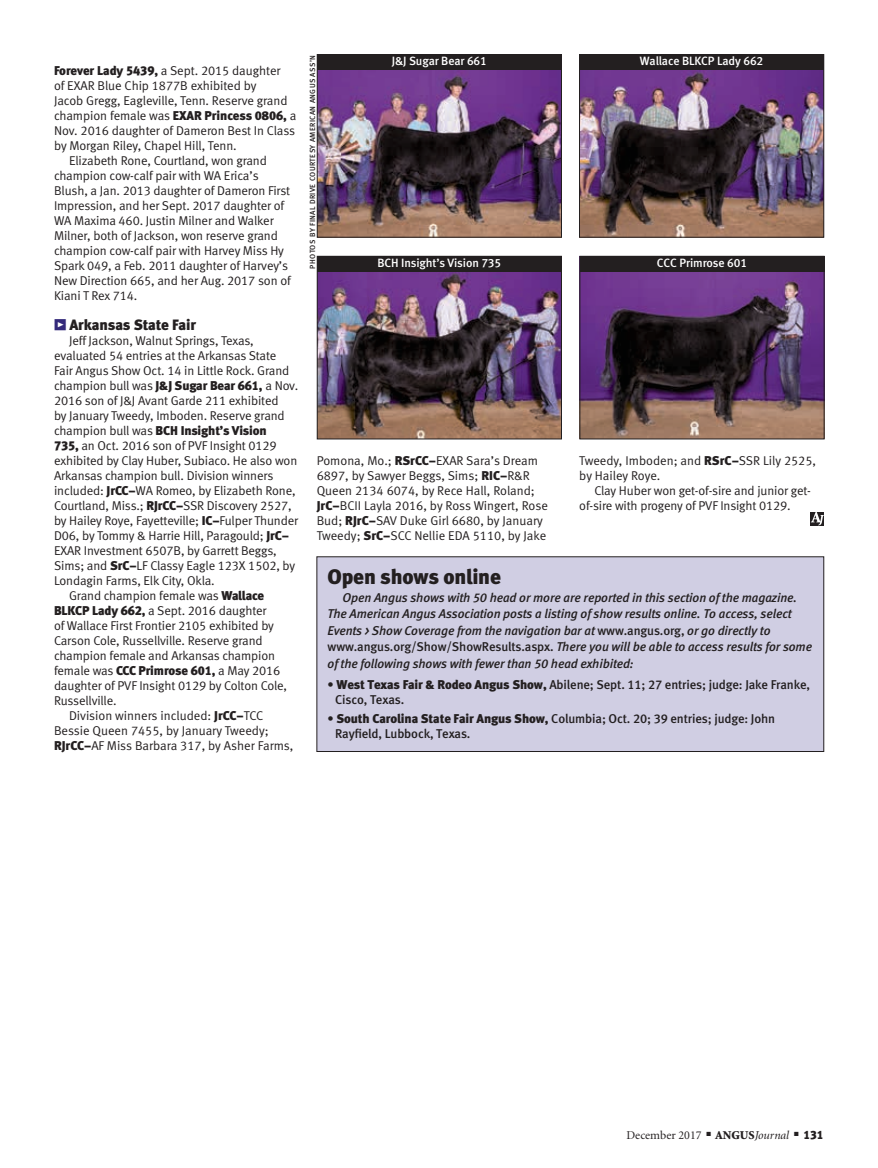
<style>
.page{position:relative;width:878px;height:1168px;background:#fff}
.page>*{position:absolute;margin:0;border:0;box-sizing:border-box;transform-origin:0 0}
.subhead{font:21px "Meta Black LF";letter-spacing:-.01em;color:#231f20}
.Test_heading{font:15px "Meta Black LF";letter-spacing:-.01em;color:#231f20}
.Test_copy{font:12.75px/15px "Meta Normal LF";letter-spacing:-.01em;color:#231f20}
.column_intro{font:italic 12.75px/16.5px "Meta Medium LF";letter-spacing:-.01em;color:#231f20}
.cutlines{font:12.75px/15px "Meta Medium LF";letter-spacing:-.01em;color:#231f20}
.White_animal_name{font:12px "Meta Medium LF";letter-spacing:-.01em;color:#fff}
.t1{font:12px "Minion";color:#231f20}
.photo_credit{font:7.5px "Meta Medium LF";letter-spacing:.05em;color:#231f20}
.s1{font-family:"Meta Black LF"}
.s2{font-family:"Meta Black Caps Expert";color:#342a7b}
.s3{font-style:normal}
.s4{font-weight:900}
.s5{font-style:italic}
</style>
<div class="page">
<svg style="left:810px;top:512px;width:14px;height:13px"></svg>
<img style="left:319px;top:69px;width:240px;height:166px">
<div style="left:317px;top:54px;width:244px;height:183px;border:1px solid #231f20"></div>
<div style="left:317px;top:54px;width:244px;height:15px;background:#231f20"></div>
<img style="left:581px;top:271px;width:241px;height:166px">
<div style="left:579px;top:256px;width:245px;height:183px;border:1px solid #231f20"></div>
<div style="left:579px;top:256px;width:245px;height:15px;background:#231f20"></div>
<img style="left:319px;top:271px;width:240px;height:166px">
<div style="left:317px;top:256px;width:244px;height:183px;border:1px solid #231f20"></div>
<div style="left:317px;top:256px;width:244px;height:15px;background:#231f20"></div>
<img style="left:581px;top:69px;width:241px;height:166px">
<div style="left:579px;top:54px;width:245px;height:183px;border:1px solid #231f20"></div>
<div style="left:579px;top:54px;width:245px;height:15px;background:#231f20"></div>
<div style="left:317px;top:557px;width:506px;height:194px;background:#d0cee3"></div>
<div style="left:316px;top:556px;width:508px;height:196px;border:1px solid #231f20"></div>
<p class="Test_copy" style="left:54px;top:63px;width:244px"><span class="s1">Forever Lady 5439,</span> a Sept. 2015 daughter<br>of EXAR Blue Chip 1877B exhibited by<br>Jacob Gregg, Eagleville, Tenn. Reserve grand champion female was <span class="s1">EXAR Princess 0806,</span> a Nov. 2016 daughter of Dameron Best In Class by Morgan Riley, Chapel Hill, Tenn.</p>
<p class="Test_copy" style="left:54px;top:153px;width:238px;text-indent:15px">Elizabeth Rone, Courtland, won grand champion cow-calf pair with WA Erica’s Blush, a Jan. 2013 daughter of Dameron First Impression, and her Sept. 2017 daughter of WA Maxima 460. Justin Milner and Walker Milner, both of Jackson, won reserve grand champion cow-calf pair with Harvey Miss Hy Spark 049, a Feb. 2011 daughter of Harvey’s New Direction 665, and her Aug. 2017 son of Kiani T Rex 714.</p>
<p class="Test_heading" style="left:54px;top:316px;width:143px"><span class="s2">z</span> Arkansas State Fair</p>
<p class="Test_copy" style="left:54px;top:333px;width:246px;text-indent:15px">Jeff Jackson, Walnut Springs, Texas, evaluated 54 entries at the Arkansas State Fair Angus Show Oct. 14 in Little Rock. Grand champion bull was <span class="s1">J&amp;J Sugar Bear 661,</span> a Nov.<br>2016 son of J&amp;J Avant Garde 211 exhibited<br>by January Tweedy, Imboden. Reserve grand champion bull was <span class="s1">BCH Insight’s Vision<br>735,</span> an Oct. 2016 son of PVF Insight 0129 exhibited by Clay Huber, Subiaco. He also won Arkansas champion bull. Division winners included: <span class="s1">JrCC–</span>WA Romeo, by Elizabeth Rone, Courtland, Miss.; <span class="s1">RJrCC–</span>SSR Discovery 2527, by Hailey Roye, Fayetteville; <span class="s1">IC–</span>Fulper Thunder D06, by Tommy &amp; Harrie Hill, Paragould; <span class="s1">JrC– </span>EXAR Investment 6507B, by Garrett Beggs, Sims; and <span class="s1">SrC–</span>LF Classy Eagle 123X 1502, by Londagin Farms, Elk City, Okla.</p>
<p class="Test_copy" style="left:54px;top:588px;width:235px;text-indent:15px">Grand champion female was <span class="s1">Wallace BLKCP Lady 662,</span> a Sept. 2016 daughter<br>of Wallace First Frontier 2105 exhibited by Carson Cole, Russellville. Reserve grand champion female and Arkansas champion female was <span class="s1">CCC Primrose 601,</span> a May 2016 daughter of PVF Insight 0129 by Colton Cole, Russellville.</p>
<p class="Test_copy" style="left:54px;top:708px;width:241px;text-indent:15px">Division winners included: <span class="s1">JrCC–</span>TCC<br>Bessie Queen 7455, by January Tweedy;<br><span class="s1">RJrCC–</span>AF Miss Barbara 317, by Asher Farms,</p>
<p class="photo_credit" style="left:308px;top:268px;width:215px;rotate:-90deg">PHOTOS BY FINAL DRIVE COURTESY AMERICAN ANGUS ASS’N</p>
<p class="White_animal_name" style="left:392px;top:54px;width:97px">J&amp;J Sugar Bear 661</p>
<p class="White_animal_name" style="left:640px;top:54px;width:125px">Wallace BLKCP Lady 662</p>
<p class="White_animal_name" style="left:377px;top:255px;width:125px">BCH Insight’s Vision 735</p>
<p class="White_animal_name" style="left:657px;top:255px;width:92px">CCC Primrose 601</p>
<p class="Test_copy" style="left:316px;top:453px;width:233px">Pomona, Mo.; <span class="s1">RSrCC–</span>EXAR Sara’s Dream 6897, by Sawyer Beggs, Sims; <span class="s1">RIC–</span>R&amp;R Queen 2134 6074, by Rece Hall, Roland; <span class="s1">JrC–</span>BCII Layla 2016, by Ross Wingert, Rose Bud; <span class="s1">RJrC–</span>SAV Duke Girl 6680, by January Tweedy; <span class="s1">SrC–</span>SCC Nellie EDA 5110, by Jake</p>
<p class="Test_copy" style="left:579px;top:453px;width:238px">Tweedy, Imboden; and <span class="s1">RSrC–</span>SSR Lily 2525, by Hailey Roye.</p>
<p class="Test_copy" style="left:579px;top:483px;width:233px;text-indent:15px">Clay Huber won get-of-sire and junior get&shy;of-sire with progeny of PVF Insight 0129.</p>
<p class="subhead" style="left:327px;top:563px;width:175px">Open shows online</p>
<p class="column_intro" style="left:327px;top:588px;width:486px;text-indent:15px">Open Angus shows with 50 head or more are reported in this section of the magazine.<br>The American Angus Association posts a listing of show results online. To access, select Events &gt; Show Coverage from the navigation bar at <span class="s3">www.angus.org,</span> or go directly to <span class="s3">www.angus.org/Show/ShowResults.aspx.</span> There you will be able to access results for some of the following shows with fewer than 50 head exhibited:</p>
<p class="cutlines" style="left:335px;top:676px;width:476px;text-indent:-8px">• <span class="s1">West Texas Fair &amp; Rodeo Angus Show,</span> Abilene; Sept. 11; 27 entries; judge: Jake Franke,<br>Cisco, Texas.</p>
<p class="cutlines" style="left:335px;top:711px;width:441px;text-indent:-8px">• <span class="s1">South Carolina State Fair Angus Show,</span> Columbia; Oct. 20; 39 entries; judge: John<br>Rayfield, Lubbock, Texas.</p>
<p class="t1" style="left:626px;top:1129px;width:198px">December 2017 ■ <span class="s4">ANGUS</span><span class="s5">Journal</span> ■ <span class="s1">131</span></p>
</div>
